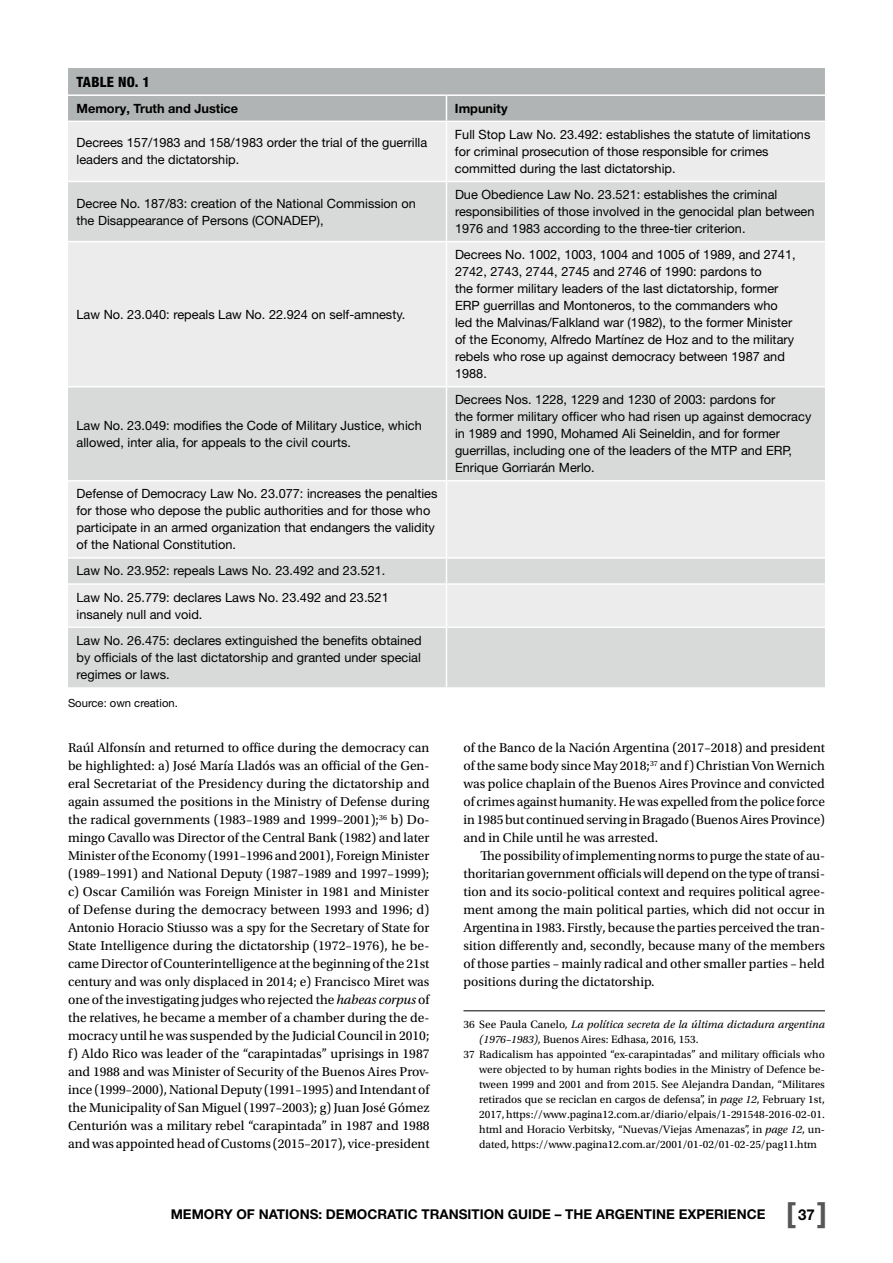
<style>
.page{position:relative;width:893px;height:1263px;background:#fff}
.page>*{position:absolute;margin:0;border:0;box-sizing:border-box;transform-origin:0 0}
.t1{font:700 28.5px "Helvetica Neue LT Pro";color:#555756}
.t2{font:800 condensed 14.25px "Helvetica Neue LT Pro";letter-spacing:.02em;color:#000}
.t3{font:13.5px/18px "Utopia Std";color:#000;text-align:justify}
.t4{font:700 13.5px "Helvetica Neue LT Pro";color:#000}
.t5{font:12.75px/17px "Helvetica Neue LT Pro";color:#000}
.t6{font:700 12.75px "Helvetica Neue LT Pro";color:#000}
.t7{font:11.25px "Utopia Std";color:#000}
.t8{font:italic 11.25px "Utopia Std";letter-spacing:.005em;color:#000}
.t9{font:11.25px "Helvetica Neue LT Pro";color:#000}
.s1{font-style:italic}
.s2{font-style:normal}
.s3{font-size:15px;color:#000}
</style>
<div class="page">
<hr style="left:463px;top:1010px;width:362px;height:1px;background:#000">
<div style="left:68px;top:122px;width:757px;height:59px;background:#ececec"></div>
<svg style="left:68px;top:182px;width:757px;height:505px;background:#e2e3e3"></svg>
<div style="left:68px;top:68px;width:757px;height:53px;background:#b1b4b4"></div>
<hr style="left:446px;top:122px;width:1px;height:59px;background:#fff">
<hr style="left:446px;top:182px;width:1px;height:59px;background:#fff">
<hr style="left:68px;top:241px;width:378px;height:1px;background:#fff">
<hr style="left:446px;top:241px;width:379px;height:1px;background:#fff">
<hr style="left:446px;top:242px;width:1px;height:144px;background:#fff">
<hr style="left:68px;top:386px;width:378px;height:1px;background:#fff">
<hr style="left:446px;top:386px;width:379px;height:1px;background:#fff">
<hr style="left:446px;top:387px;width:1px;height:93px;background:#fff">
<hr style="left:68px;top:480px;width:378px;height:2px;background:#fff">
<hr style="left:446px;top:480px;width:379px;height:2px;background:#fff">
<hr style="left:446px;top:482px;width:1px;height:75px;background:#fff">
<hr style="left:68px;top:557px;width:378px;height:2px;background:#fff">
<hr style="left:446px;top:557px;width:379px;height:2px;background:#fff">
<svg style="left:446px;top:559px;width:1px;height:24px"></svg>
<hr style="left:68px;top:583px;width:378px;height:2px;background:#fff">
<hr style="left:446px;top:583px;width:379px;height:2px;background:#fff">
<hr style="left:446px;top:585px;width:1px;height:41px;background:#fff">
<hr style="left:68px;top:626px;width:378px;height:2px;background:#fff">
<hr style="left:446px;top:626px;width:379px;height:2px;background:#fff">
<hr style="left:446px;top:628px;width:1px;height:59px;background:#fff">
<p class="t2" style="left:77px;top:73px;width:75px">TABLE NO. 1</p>
<p class="t6" style="left:77px;top:100px;width:163px">Memory, Truth and Justice</p>
<p class="t6" style="left:455px;top:100px;width:54px">Impunity</p>
<p class="t5" style="left:77px;top:134px;width:352px">Decrees 157/1983 and 158/1983 order the trial of the guerrilla leaders and the dictatorship.</p>
<p class="t5" style="left:455px;top:126px;width:357px">Full Stop Law No. 23.492: establishes the statute of limitations for criminal prosecution of those responsible for crimes committed during the last dictatorship.</p>
<p class="t5" style="left:77px;top:194px;width:341px">Decree No. 187/83: creation of the National Commission on the Disappearance of Persons (CONADEP),</p>
<p class="t5" style="left:455px;top:186px;width:361px">Due Obedience Law No. 23.521: establishes the criminal responsibilities of those involved in the genocidal plan between<br>1976 and 1983 according to the three-tier criterion.</p>
<p class="t5" style="left:77px;top:305px;width:330px">Law No. 23.040: repeals Law No. 22.924 on self-amnesty.</p>
<p class="t5" style="left:77px;top:416px;width:347px">Law No. 23.049: modifies the Code of Military Justice, which allowed, inter alia, for appeals to the civil courts.</p>
<p class="t5" style="left:77px;top:485px;width:362px">Defense of Democracy Law No. 23.077: increases the penalties for those who depose the public authorities and for those who participate in an armed organization that endangers the validity of the National Constitution.</p>
<p class="t5" style="left:77px;top:558px;width:314px;line-height:26.1px">Law No. 23.952: repeals Laws No. 23.492 and 23.521.<br>Law No. 25.779: declares Laws No. 23.492 and 23.521</p>
<p class="t5" style="left:77px;top:601px;width:347px;line-height:26.1px">insanely null and void.<br>Law No. 26.475: declares extinguished the benefits obtained</p>
<p class="t5" style="left:77px;top:648px;width:346px">by officials of the last dictatorship and granted under special regimes or laws.</p>
<p class="t9" style="left:68px;top:696px;width:111px">Source: own creation.</p>
<p class="t5" style="left:455px;top:246px;width:342px">Decrees No. 1002, 1003, 1004 and 1005 of 1989, and 2741, 2742, 2743, 2744, 2745 and 2746 of 1990: pardons to<br>the former military leaders of the last dictatorship, former ERP guerrillas and Montoneros, to the commanders who led the Malvinas/Falkland war (1982), to the former Minister of the Economy, Alfredo Martínez de Hoz and to the military rebels who rose up against democracy between 1987 and 1988.</p>
<p class="t5" style="left:455px;top:391px;width:358px">Decrees Nos. 1228, 1229 and 1230 of 2003: pardons for<br>the former military officer who had risen up against democracy in 1989 and 1990, Mohamed Ali Seineldin, and for former guerrillas, including one of the leaders of the MTP and ERP, Enrique Gorriarán Merlo.</p>
<p class="t3" style="left:68px;top:739px;width:363px">Raúl Alfonsín and returned to office during the democracy can be highlighted: a) José María Lladós was an official of the Gen&shy;eral Secretariat of the Presidency during the dictatorship and again assumed the positions in the Ministry of Defense during the radical governments (1983–1989 and 1999–2001);<sup>36</sup> b) Do&shy;mingo Cavallo was Director of the Central Bank (1982) and later Minister of the Economy (1991–1996 and 2001), Foreign Minister (1989–1991) and National Deputy (1987–1989 and 1997–1999); c) Oscar Camilión was Foreign Minister in 1981 and Minister of Defense during the democracy between 1993 and 1996; d)<br>Antonio Horacio Stiusso was a spy for the Secretary of State for State Intelligence during the dictatorship (1972–1976), he be&shy;came Director of Counterintelligence at the beginning of the 21st century and was only displaced in 2014; e) Francisco Miret was one of the investigating judges who rejected the <span class="s1">habeas corpus</span> of the relatives, he became a member of a chamber during the de&shy;mocracy until he was suspended by the Judicial Council in 2010; f) Aldo Rico was leader of the “carapintadas” uprisings in 1987 and 1988 and was Minister of Security of the Buenos Aires Prov&shy;ince (1999–2000), National Deputy (1991–1995) and Intendant of the Municipality of San Miguel (1997–2003); g) Juan José Gómez Centurión was a military rebel “carapintada” in 1987 and 1988 and was appointed head of Customs (2015–2017), vice-president</p>
<p class="t3" style="left:463px;top:739px;width:363px">of the Banco de la Nación Argentina (2017–2018) and president of the same body since May 2018;<sup>37</sup> and f) Christian Von Wernich was police chaplain of the Buenos Aires Province and convicted of crimes against humanity. He was expelled from the police force in 1985 but continued serving in Bragado (Buenos Aires Province) and in Chile until he was arrested.</p>
<p class="t3" style="left:463px;top:847px;width:363px;text-indent:17px">The possibility of implementing norms to purge the state of au&shy;thoritarian government officials will depend on the type of transi&shy;tion and its socio-political context and requires political agree&shy;ment among the main political parties, which did not occur in Argentina in 1983. Firstly, because the parties perceived the tran&shy;sition differently and, secondly, because many of the members of those parties – mainly radical and other smaller parties – held positions during the dictatorship.</p>
<p class="t8" style="left:463px;top:1018px;width:363px"><span class="s2">36 See Paula Canelo,</span> La política secreta de la última dictadura argentina</p>
<p class="t7" style="left:479px;top:1033px;width:221px"><span class="s1">(1976–1983)</span>, Buenos Aires: Edhasa, 2016, 153.</p>
<p class="t7" style="left:463px;top:1048px;width:363px">37 Radicalism has appointed “ex-carapintadas” and military officials who</p>
<p class="t7" style="left:479px;top:1063px;width:347px">were objected to by human rights bodies in the Ministry of Defence be-</p>
<p class="t7" style="left:479px;top:1078px;width:347px">tween 1999 and 2001 and from 2015. See Alejandra Dandan, “Militares</p>
<p class="t7" style="left:479px;top:1093px;width:347px">retirados que se reciclan en cargos de defensa”, in <span class="s1">page 12</span>, February 1st,</p>
<p class="t7" style="left:479px;top:1108px;width:347px">2017, https://www.pagina12.com.ar/diario/elpais/1-291548-2016-02-01.</p>
<p class="t7" style="left:479px;top:1123px;width:347px">html and Horacio Verbitsky, “Nuevas/Viejas Amenazas”, in <span class="s1">page 12</span>, un-</p>
<p class="t7" style="left:479px;top:1138px;width:339px">dated, https://www.pagina12.com.ar/2001/01-02/01-02-25/pag11.htm</p>
<p class="t4" style="left:171px;top:1206px;width:445px">MEMORY OF NATIONS: DEMOCRATIC TRANSITION GUIDE – The Argentine</p>
<p class="t4" style="left:679px;top:1206px;width:37px">Experience</p>
<h1 class="t1" style="left:786px;top:1194px;width:42px">[<span class="s3">37</span>]</h1>
</div>
